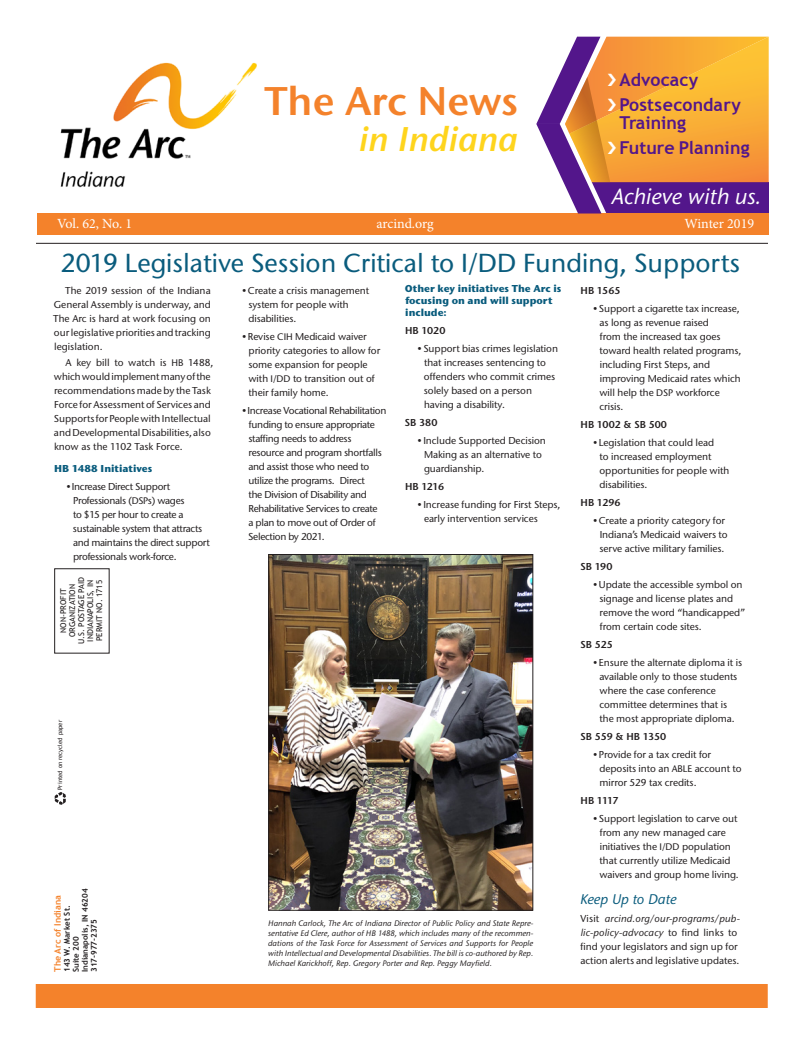
<style>
.page{position:relative;width:804px;height:1044px;background:#fff}
.page>*{position:absolute;margin:0;border:0;box-sizing:border-box;transform-origin:0 0}
.t1{font:600 39.9px "Stone Sans ITC Std";color:#f4822b}
.t2{font:italic 600 34.2px "Stone Sans ITC Std";color:#fed41d}
.t3{font:500 26px "Stone Sans ITC Std";color:#0a5c7d}
.t4{font:italic 500 22px "Stone Sans ITC Std";color:#fff}
.t5{font:700 17.8px/25.1px "Trebuchet MS";color:#53168b}
.t6{font:14px "Minion Pro";letter-spacing:-.005em;color:#fff}
.t7{font:italic 500 14px "Stone Sans ITC Std";letter-spacing:-.005em;color:#0a5c7d}
.t8{font:500 10px/14px "Stone Sans ITC Std";letter-spacing:-.005em;color:#231f20}
.t9{font:500 10px/14px "Stone Sans ITC Std";letter-spacing:-.03em;color:#231f20}
.t10{font:700 10px/12px "Stone Sans ITC Std";color:#0a5c7d}
.t11{font:600 10px "Stone Sans ITC Std";color:#231f20}
.t12{font:700 9px "Trebuchet MS";color:#f4822b}
.t13{font:italic 500 8px/10px "Stone Sans ITC Std";color:#231f20;text-align:justify}
.t14{font:8px/9px "Trebuchet MS";color:#231f20;text-align:center}
.t15{font:700 8px/9px "Trebuchet MS";color:#231f20}
.t16{font:6px "Trebuchet MS";color:#231f20}
.s1{color:#fff}
.s2{font-size:9.5px}
.s3{font-style:italic}
</style>
<div class="page">
<img style="left:60px;top:62px;width:197px;height:126px">
<div style="left:37px;top:213px;width:732px;height:22px;background:#f4822b"></div>
<div style="left:54px;top:568px;width:55px;height:85px;border:1px solid #231f20"></div>
<svg style="left:54px;top:792px;width:12px;height:13px"></svg>
<div style="left:36px;top:984px;width:732px;height:24px;background:#f4822b"></div>
<hr style="left:36px;top:243px;width:732px;height:1px;background:#231f20">
<svg style="left:536px;top:37px;width:233px;height:177px;background:#d28e5f"></svg>
<img style="left:270px;top:556px;width:261px;height:353px">
<div style="left:268px;top:554px;width:265px;height:357px;border:1px solid #231f20"></div>
<h1 class="t1" style="left:264px;top:76px;width:255px">The Arc News</h1>
<h2 class="t2" style="left:359px;top:118px;width:160px">in Indiana</h2>
<h3 class="t5" style="left:607px;top:67px;width:135px"><span class="s1">❯</span> Advocacy<br><span class="s1">❯</span> Postsecondary</h3>
<h3 class="t5" style="left:607px;top:110px;width:144px;text-indent:12px">Training<br><span class="s1">❯</span> Future Planning</h3>
<h3 class="t4" style="left:612px;top:183px;width:151px">Achieve with us.</h3>
<h3 class="t6" style="left:57px;top:215px;width:77px">Vol. 62, No. 1</h3>
<h3 class="t6" style="left:376px;top:215px;width:59px">arcind.org</h3>
<h3 class="t6" style="left:684px;top:215px;width:71px">Winter 2019</h3>
<h3 class="t3" style="left:61px;top:247px;width:681px">2019 Legislative Session Critical to I/DD Funding, Supports</h3>
<p class="t8" style="left:53px;top:284px;width:159px;text-align:justify;text-indent:12px">The 2019 session of the Indiana General Assembly is underway, and The Arc is hard at work focusing on our legislative priorities and tracking legislation.</p>
<p class="t8" style="left:54px;top:356px;width:161px;text-indent:12px">A key bill to watch is <span class="s2">HB</span> 1488, which would implement many of the recommendations made by the Task Force for Assessment of Services and Supports for People with Intellectual and Developmental Disabilities, also know as the 1102 Task Force.</p>
<p class="t10" style="left:54px;top:462px;width:100px">HB 1488 Initiatives</p>
<p class="t9" style="left:73px;top:480px;width:138px;text-indent:-7px">•Increase Direct Support<br>Professionals (<span class="s2">DSP</span>s) wages<br>to $15 per hour to create a sustainable system that attracts and maintains the direct support professionals work-force.</p>
<p class="t10" style="left:405px;top:282px;width:158px">Other key initiatives The Arc is focusing on and will support include:</p>
<p class="t11" style="left:405px;top:324px;width:42px">HB 1020</p>
<p class="t8" style="left:424px;top:342px;width:136px;text-indent:-7px">•Support bias crimes legislation that increases sentencing to offenders who commit crimes solely based on a person having a disability.</p>
<p class="t11" style="left:405px;top:416px;width:34px">SB 380</p>
<p class="t8" style="left:424px;top:434px;width:123px;text-indent:-7px">•Include Supported Decision<br>Making as an alternative to guardianship.</p>
<p class="t11" style="left:405px;top:480px;width:41px">HB 1216</p>
<p class="t8" style="left:424px;top:498px;width:138px;text-indent:-7px">•Increase funding for First Steps, early intervention services</p>
<p class="t8" style="left:248px;top:284px;width:122px;text-indent:-7px">•Create a crisis management system for people with disabilities.</p>
<p class="t8" style="left:248px;top:330px;width:133px;text-indent:-7px">•Revise <span class="s2">CIH</span> Medicaid waiver priority categories to allow for some expansion for people with <span class="s2">I/DD</span> to transition out of their family home.</p>
<p class="t9" style="left:248px;top:404px;width:140px;text-indent:-6px">•Increase Vocational Rehabilitation funding to ensure appropriate staffing needs to address resource and program shortfalls and assist those who need to utilize the programs. Direct<br>the Division of Disability and<br>Rehabilitative Services to create<br>a plan to move out of Order of<br>Selection by 2021.</p>
<p class="t11" style="left:581px;top:284px;width:41px">HB 1565</p>
<p class="t8" style="left:599px;top:302px;width:143px;text-indent:-7px">•Support a cigarette tax increase, as long as revenue raised<br>from the increased tax goes toward health related programs, including First Steps, and improving Medicaid rates which will help the <span class="s2">DSP</span> workforce crisis.</p>
<p class="t11" style="left:581px;top:418px;width:88px">HB 1002 &amp; SB 500</p>
<p class="t8" style="left:599px;top:436px;width:131px;text-indent:-7px">•Legislation that could lead<br>to increased employment opportunities for people with disabilities.</p>
<p class="t11" style="left:581px;top:496px;width:42px">HB 1296</p>
<p class="t8" style="left:599px;top:514px;width:130px;text-indent:-7px">•Create a priority category for<br>Indiana’s Medicaid waivers to serve active military families.</p>
<p class="t11" style="left:580px;top:560px;width:34px">SB 190</p>
<p class="t8" style="left:599px;top:578px;width:147px;text-indent:-7px">•Update the accessible symbol on signage and license plates and remove the word “handicapped” from certain code sites.</p>
<p class="t11" style="left:580px;top:638px;width:34px">SB 525</p>
<p class="t8" style="left:599px;top:656px;width:144px;text-indent:-7px">•Ensure the alternate diploma it is available only to those students where the case conference committee determines that is the most appropriate diploma.</p>
<p class="t11" style="left:580px;top:730px;width:87px">SB 559 &amp; HB 1350</p>
<p class="t8" style="left:600px;top:748px;width:144px;text-indent:-7px">•Provide for a tax credit for deposits into an <span class="s2">ABLE</span> account to mirror 529 tax credits.</p>
<p class="t11" style="left:581px;top:794px;width:39px">HB 1117</p>
<p class="t8" style="left:599px;top:812px;width:141px;text-indent:-7px">•Support legislation to carve out from any new managed care initiatives the <span class="s2">I/DD</span> population that currently utilize Medicaid waivers and group home living.</p>
<h3 class="t7" style="left:580px;top:891px;width:98px">Keep Up to Date</h3>
<p class="t8" style="left:580px;top:912px;width:161px">Visit <span class="s3">arcind.org/our-programs/pub&shy;lic-policy-advocacy</span> to find links to find your legislators and sign up for action alerts and legislative updates.</p>
<p class="t14" style="left:59px;top:644px;width:69px;rotate:-90deg">NON-PROFIT<br>ORGANIZATION<br>U.S. POSTAGE PAID<br>INDIANAPOLIS, IN<br>PERMIT NO. 1715</p>
<p class="t16" style="left:56px;top:790px;width:71px;rotate:-90deg">Printed on recycled paper</p>
<p class="t12" style="left:52px;top:972px;width:78px;rotate:-90deg">The Arc of Indiana</p>
<p class="t15" style="left:63px;top:972px;width:85px;rotate:-90deg">143 W. Market St.<br>Suite 200<br>Indianapolis, IN 46204<br>317-977-2375</p>
<p class="t13" style="left:268px;top:918px;width:267px">Hannah Carlock, The Arc of Indiana Director of Public Policy and State Repre&shy;sentative Ed Clere, author of HB 1488, which includes many of the recommen&shy;dations of the Task Force for Assessment of Services and Supports for People with Intellectual and Developmental Disabilities. The bill is co-authored by Rep.<br>Michael Karickhoff, Rep. Gregory Porter and Rep. Peggy Mayfield.</p>
</div>
